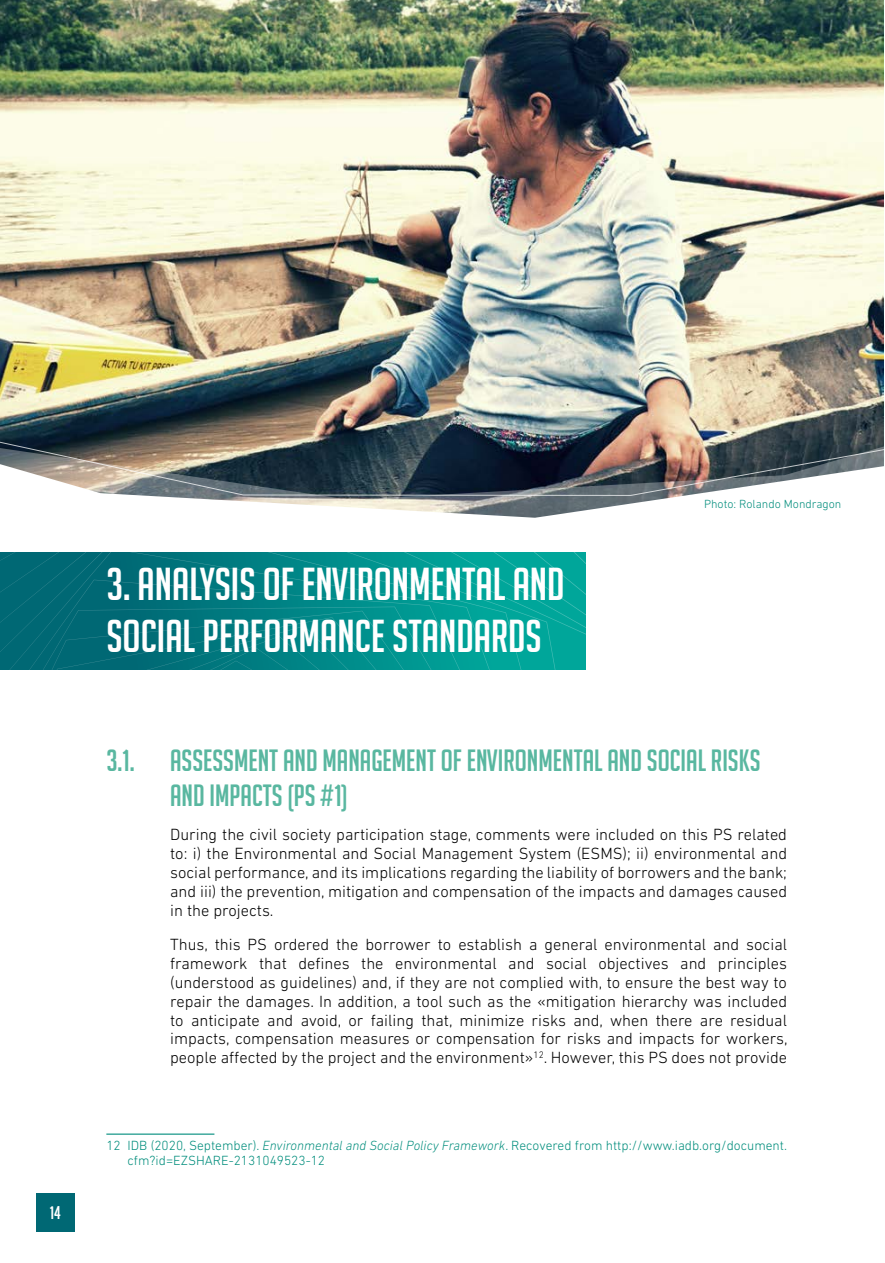
<style>
.page{position:relative;width:885px;height:1263px;background:#fff}
.page>*{position:absolute;margin:0;border:0;box-sizing:border-box;transform-origin:0 0}
.t1{font:45px/51.8px "Big Noodle Titling";color:#fff}
.t2{font:30px/34.5px "Big Noodle Titling";color:#59b7a0}
.t3{font:18px "Big Noodle Titling";color:#fff}
.t4{font:300 16.5px/18.9px "DIN Next LT Pro";color:#000;text-align:justify}
.t5{font:300 13.5px/15.5px "DIN Next LT Pro";color:#008d7c}
.t6{font:300 12px "DIN Next LT Pro";color:#008d7c}
.s1{font-style:italic}
</style>
<div class="page">
<div style="left:36px;top:1193px;width:38px;height:38px;background:#006874"></div>
<img style="left:0;top:0;width:883px;height:439px">
<img style="left:0;top:439px;width:884px;height:79px">
<svg style="left:0;top:553px;width:585px;height:116px;background:#018687"></svg>
<hr style="left:106px;top:1133px;width:108px;height:2px;background:#008d7c">
<p class="t3" style="left:50px;top:1203px;width:12px">14</p>
<h1 class="t1" style="left:106px;top:558px;width:460px">3. ANALYSIS OF ENVIRONMENTAL AND<br>SOCIAL PERFORMANCE STANDARDS</h1>
<p class="t6" style="left:704px;top:497px;width:139px">Photo: Rolando Mondragon</p>
<h2 class="t2" style="left:170px;top:743px;width:592px;text-indent:-64px">3.1. ASSESSMENT AND MANAGEMENT OF ENVIRONMENTAL AND SOCIAL RISKS<br>AND IMPACTS (PS #1)</h2>
<p class="t4" style="left:170px;top:824px;width:618px">During the civil society participation stage, comments were included on this PS related to: i) the Environmental and Social Management System (ESMS); ii) environmental and social performance, and its implications regarding the liability of borrowers and the bank; and iii) the prevention, mitigation and compensation of the impacts and damages caused in the projects.</p>
<p class="t4" style="left:170px;top:934px;width:618px">Thus, this PS ordered the borrower to establish a general environmental and social framework that defines the environmental and social objectives and principles (understood as guidelines) and, if they are not complied with, to ensure the best way to repair the damages. In addition, a tool such as the «mitigation hierarchy was included to anticipate and avoid, or failing that, minimize risks and, when there are residual impacts, compensation measures or compensation for risks and impacts for workers, people affected by the project and the environment»<sup>12</sup>. However, this PS does not provide</p>
<p class="t5" style="left:128px;top:1137px;width:661px;text-indent:-21px">12 IDB (2020, September). <span class="s1">Environmental and Social Policy Framework</span>. Recovered from http://www.iadb.org/document. cfm?id=EZSHARE-2131049523-12</p>
</div>
